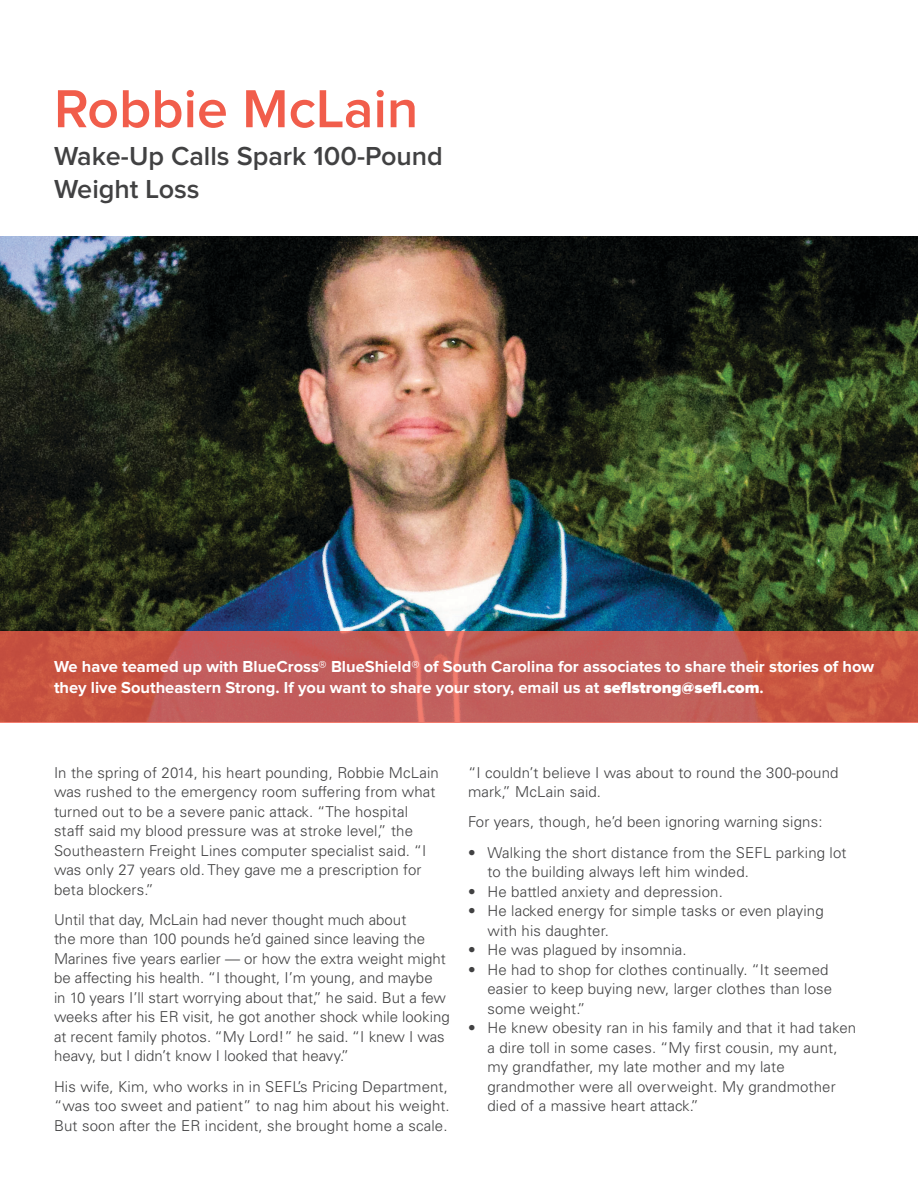
<style>
.page{position:relative;width:918px;height:1188px;background:#fff}
.page>*{position:absolute;margin:0;border:0;box-sizing:border-box;transform-origin:0 0}
.t1{font:600 55.5px "Proxima Nova";color:#f15d4b}
.t2{font:600 27px/33px "Proxima Nova";color:#414142}
.t3{font:700 16.5px/21px "Proxima Nova";color:#fff}
.t4{font:300 15px/19.5px "Univers LT Std";letter-spacing:.01em;color:#414142}
.s1{font-weight:900}
</style>
<div class="page">
<img style="left:0;top:236px;width:918px;height:395px">
<svg style="left:0;top:631px;width:918px;height:91px;background:#c55a51"></svg>
<p class="t1" style="left:54px;top:77px;width:366px">Robbie McLain</p>
<p class="t2" style="left:54px;top:140px;width:390px">Wake-Up Calls Spark 100-Pound<br>Weight Loss</p>
<p class="t3" style="left:54px;top:656px;width:822px">We have teamed up with BlueCross® BlueShield® of South Carolina for associates to share their stories of how they live Southeastern Strong. If you want to share your story, email us at <span class="s1">seflstrong@sefl.com</span>.</p>
<p class="t4" style="left:54px;top:763px;width:386px">In the spring of 2014, his heart pounding, Robbie McLain was rushed to the emergency room suffering from what turned out to be a severe panic attack. “The hospital staff said my blood pressure was at stroke level,” the Southeastern Freight Lines computer specialist said. “I was only 27 years old. They gave me a prescription for beta blockers.”</p>
<p class="t4" style="left:54px;top:910px;width:397px">Until that day, McLain had never thought much about<br>the more than 100 pounds he’d gained since leaving the Marines five years earlier — or how the extra weight might be affecting his health. “I thought, I’m young, and maybe<br>in 10 years I’ll start worrying about that,” he said. But a few weeks after his ER visit, he got another shock while looking at recent family photos. “My Lord!” he said. “I knew I was heavy, but I didn’t know I looked that heavy.”</p>
<p class="t4" style="left:54px;top:1077px;width:397px">His wife, Kim, who works in in SEFL’s Pricing Department, “was too sweet and patient” to nag him about his weight.<br>But soon after the ER incident, she brought home a scale.</p>
<p class="t4" style="left:468px;top:763px;width:372px">“I couldn’t believe I was about to round the 300-pound mark,” McLain said.</p>
<p class="t4" style="left:468px;top:812px;width:356px">For years, though, he’d been ignoring warning signs:</p>
<p class="t4" style="left:488px;top:843px;width:361px;text-indent:-20px">• Walking the short distance from the SEFL parking lot to the building always left him winded.</p>
<p class="t4" style="left:468px;top:882px;width:256px">• He battled anxiety and depression.</p>
<p class="t4" style="left:488px;top:901px;width:338px;text-indent:-20px">• He lacked energy for simple tasks or even playing with his daughter.</p>
<p class="t4" style="left:468px;top:940px;width:220px">• He was plagued by insomnia.</p>
<p class="t4" style="left:488px;top:960px;width:346px;text-indent:-20px">• He had to shop for clothes continually. “It seemed easier to keep buying new, larger clothes than lose some weight.”</p>
<p class="t4" style="left:488px;top:1018px;width:370px;text-indent:-20px">• He knew obesity ran in his family and that it had taken a dire toll in some cases. “My first cousin, my aunt, my grandfather, my late mother and my late grandmother were all overweight. My grandmother died of a massive heart attack.”</p>
</div>
